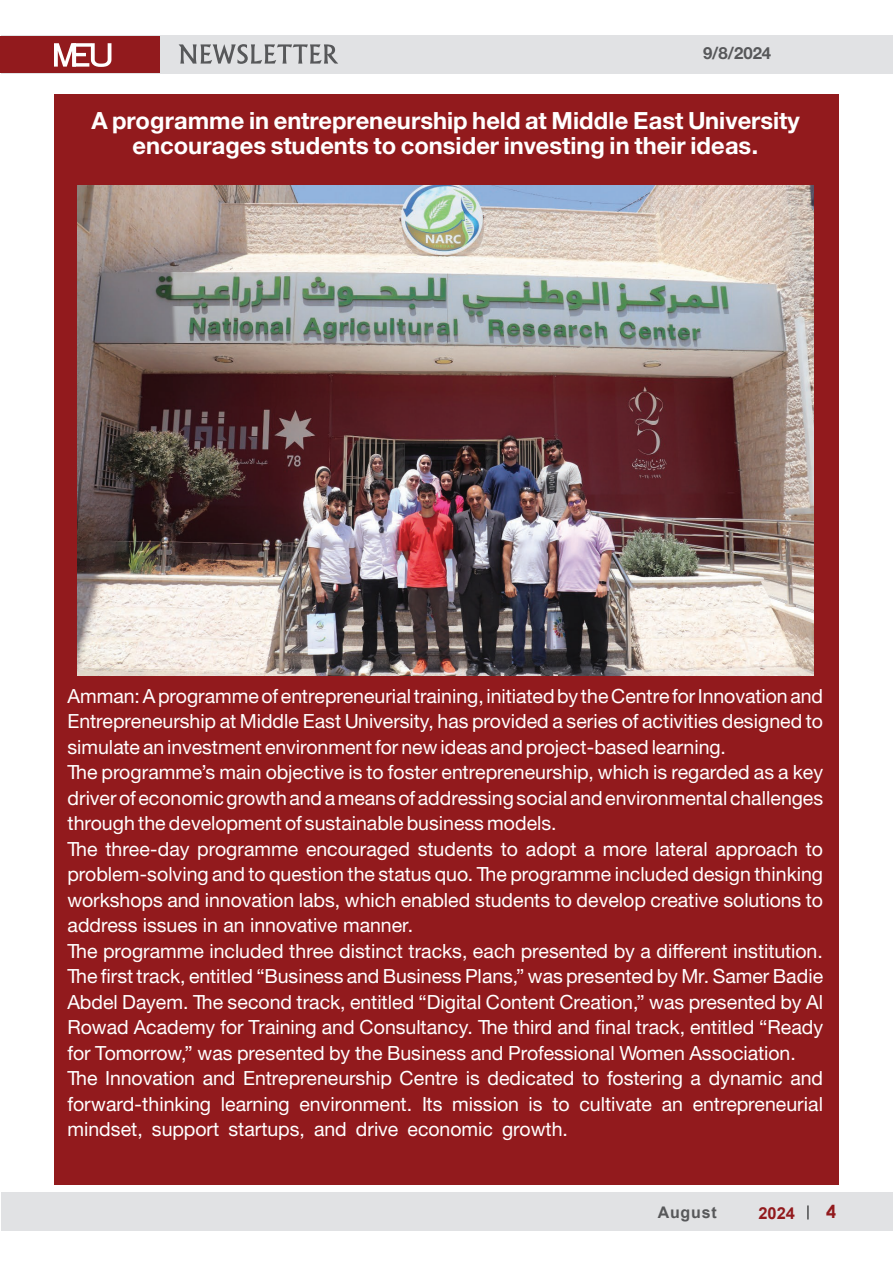
<style>
.page{position:relative;width:893px;height:1263px;background:#fff}
.page>*{position:absolute;margin:0;border:0;box-sizing:border-box;transform-origin:0 0}
.t1{font:700 25.5px/25.5px "Bahij Helvetica Neue";color:#fff;text-align:center}
.t2{font:21px/25.5px "Bahij Helvetica Neue";color:#fff}
.t3{font:700 18px "Bahij Helvetica Neue";color:#57585a}
.t4{font:700 18px "Century Gothic";color:#921a1d}
.t5{font:700 16.5px "Arial";color:#921a1d}
.t6{font:700 16.05px "Arial";letter-spacing:.05em;color:#57585a}
</style>
<div class="page">
<div style="left:1px;top:1192px;width:892px;height:38px;background:#e1e2e4"></div>
<div style="left:1px;top:35px;width:892px;height:38px;background:#e1e2e4"></div>
<div style="left:1px;top:36px;width:159px;height:36px;background:#921a1d"></div>
<svg style="left:54px;top:43px;width:57px;height:24px"></svg>
<svg style="left:807px;top:1205px;width:2px;height:14px"></svg>
<svg style="left:179px;top:44px;width:159px;height:20px"></svg>
<div style="left:54px;top:94px;width:785px;height:1090px;background:#921a1d"></div>
<img style="left:78px;top:185px;width:735px;height:490px">
<p class="t3" style="left:703px;top:42px;width:70px">9/8/2024</p>
<p class="t1" style="left:91px;top:107px;width:710px">A programme in entrepreneurship held at Middle East University encourages students to consider investing in their ideas.</p>
<p class="t2" style="left:68px;top:683px;width:757px">Amman A: programmeofentrepreneurialtraining,initiatedbytheCentreforInnovationand</p>
<p class="t2" style="left:68px;top:708px;width:757px">Entrepreneurship at Middle East University, has provided a series of activities designed to</p>
<p class="t2" style="left:68px;top:734px;width:660px">simulateaninvestmentenvironmentfornewideasandproject-basedlearning.</p>
<p class="t2" style="left:68px;top:759px;width:757px">The programmes’ main objective is to foster entrepreneurship, which is regarded as a key</p>
<p class="t2" style="left:68px;top:785px;width:757px">driverofeconomicgrowthandameansofaddressingsocialandenvironmentalchallenges</p>
<p class="t2" style="left:68px;top:810px;width:491px">throughthedevelopmentofsustainablebusinessmodels.</p>
<p class="t2" style="left:68px;top:835px;width:757px">The three-day programme encouraged students to adopt a more lateral approach to</p>
<p class="t2" style="left:68px;top:861px;width:757px">problem-solving and to question the status quo. The programme included design thinking</p>
<p class="t2" style="left:68px;top:886px;width:757px">workshops and innovation labs, which enabled students to develop creative solutions to</p>
<p class="t2" style="left:68px;top:912px;width:347px">address issues in an innovative manner.</p>
<p class="t2" style="left:68px;top:937px;width:757px">The programme included three distinct tracks, each presented by a different institution.</p>
<p class="t2" style="left:68px;top:963px;width:757px">The first track, entitled “Business and Business Plans ” , was presented by Mr. Samer Badie</p>
<p class="t2" style="left:68px;top:988px;width:757px">Abdel Dayem. The second track, entitled “Digital Content Creation ” , was presented by Al</p>
<p class="t2" style="left:68px;top:1014px;width:757px">Rowad Academy for Training and Consultancy. The third and final track, entitled “Ready</p>
<p class="t2" style="left:68px;top:1039px;width:730px">for Tomorrow” , was presented by the Business and Professional Women Association.</p>
<p class="t2" style="left:68px;top:1065px;width:757px">The Innovation and Entrepreneurship Centre is dedicated to fostering a dynamic and</p>
<p class="t2" style="left:693px;top:1090px;width:132px">entrepreneurial</p>
<p class="t2" style="left:68px;top:1090px;width:502px">forward-thinking<br>mindset, support startups, and drive economic growth.</p>
<p class="t2" style="left:221px;top:1090px;width:70px">learning</p>
<p class="t2" style="left:299px;top:1090px;width:114px">environment.</p>
<p class="t2" style="left:422px;top:1090px;width:22px">Its</p>
<p class="t2" style="left:452px;top:1090px;width:68px">mission</p>
<p class="t2" style="left:529px;top:1090px;width:16px">is</p>
<p class="t2" style="left:579px;top:1090px;width:74px">cultivate</p>
<p class="t2" style="left:552px;top:1090px;width:19px">to</p>
<p class="t2" style="left:662px;top:1090px;width:23px">an</p>
<p class="t6" style="left:658px;top:1201px;width:61px">August</p>
<p class="t5" style="left:758px;top:1201px;width:38px">2024</p>
<p class="t4" style="left:826px;top:1198px;width:12px">4</p>
</div>
